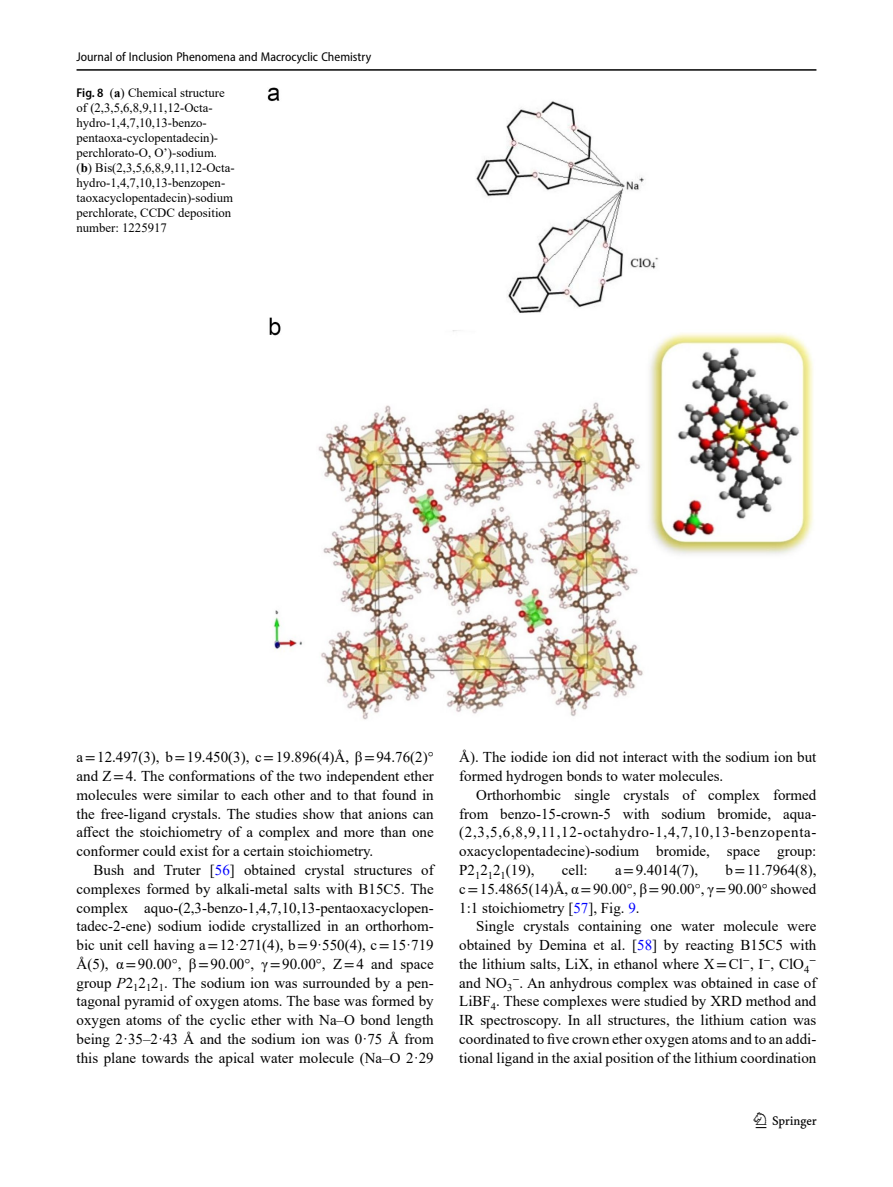
<style>
.page{position:relative;width:893px;height:1187px;background:#fff}
.page>*{position:absolute;margin:0;border:0;box-sizing:border-box;transform-origin:0 0}
.t1{font:22.5px "Springnew";color:#000}
.Body_Text_Indent{font:15px/18.8px "Times New Roman";color:#000;text-align:justify}
.Figure_Caption_Side{font:12.75px/15px "Times New Roman";color:#000}
.t2{font:semi-condensed 12.75px "Myriad Pro";color:#000}
.s1{font-family:"Myriad Pro";font-weight:600;font-stretch:semi-condensed}
.s2{font-weight:700}
.s3{font-family:"STIX"}
.s4{color:#00f}
.s5{font-style:italic}
</style>
<div class="page">
<hr style="left:77px;top:69px;width:739px;height:2px;background:#000">
<img style="left:268px;top:87px;width:545px;height:633px">
<p class="t2" style="left:77px;top:49px;width:296px">Journal of Inclusion Phenomena and Macrocyclic Chemistry</p>
<p class="Figure_Caption_Side" style="left:77px;top:84px;width:160px"><span class="s1">Fig. 8</span> (<span class="s2">a</span>) Chemical structure of (2,3,5,6,8,9,11,12-Octa&shy;hydro-1,4,7,10,13-benzo&shy;pentaoxa-cyclopentadecin)- perchlorato-O, O’)-sodium. (<span class="s2">b</span>) Bis(2,3,5,6,8,9,11,12-Octa&shy;hydro-1,4,7,10,13-benzopen&shy;taoxacyclopentadecin)-sodium perchlorate, CCDC deposition number: 1225917</p>
<p class="Body_Text_Indent" style="left:77px;top:747px;width:359px">a<span class="s3">=</span>12.497(3), b<span class="s3">=</span>19.450(3), c<span class="s3">=</span>19.896(4)Å, β<span class="s3">=</span>94.76(2)° and Z<span class="s3">=</span>4. The conformations of the two independent ether molecules were similar to each other and to that found in the free-ligand crystals. The studies show that anions can affect the stoichiometry of a complex and more than one conformer could exist for a certain stoichiometry.</p>
<p class="Body_Text_Indent" style="left:77px;top:860px;width:359px;text-indent:17px">Bush and Truter [<span class="s4">56</span>] obtained crystal structures of complexes formed by alkali-metal salts with B15C5. The complex aquo-(2,3-benzo-1,4,7,10,13-pentaoxacyclopen&shy;tadec-2-ene) sodium iodide crystallized in an orthorhom&shy;bic unit cell having a<span class="s3">=</span>12·271(4), b<span class="s3">=</span>9·550(4), c<span class="s3">=</span>15·719<br>Å(5), α<span class="s3">=</span>90.00°, β<span class="s3">=</span>90.00°, γ<span class="s3">=</span>90.00°, Z<span class="s3">=</span>4 and space group <span class="s5">P</span>2<sub>1</sub>2<sub>1</sub>2<sub>1</sub>. The sodium ion was surrounded by a pen&shy;tagonal pyramid of oxygen atoms. The base was formed by oxygen atoms of the cyclic ether with Na–O bond length being 2·35–2·43 Å and the sodium ion was 0·75 Å from this plane towards the apical water molecule (Na–O 2·29</p>
<p class="Body_Text_Indent" style="left:459px;top:747px;width:359px">Å). The iodide ion did not interact with the sodium ion but formed hydrogen bonds to water molecules.</p>
<p class="Body_Text_Indent" style="left:459px;top:785px;width:359px;text-indent:17px">Orthorhombic single crystals of complex formed from benzo-15-crown-5 with sodium bromide, aqua-(2,3,5,6,8,9,11,12-octahydro-1,4,7,10,13-benzopenta&shy;oxacyclopentadecine)-sodium bromide, space group:<br>P2<sub>1</sub>2<sub>1</sub>2<sub>1</sub>(19),</p>
<p class="Body_Text_Indent" style="left:459px;top:860px;width:359px;text-indent:266px">b<span class="s3">=</span>11.7964(8), c<span class="s3">=</span>15.4865(14)Å, α<span class="s3">=</span>90.00°, β<span class="s3">=</span>90.00°, γ<span class="s3">=</span>90.00° showed 1:1 stoichiometry [<span class="s4">57</span>], Fig. <span class="s4">9</span>.</p>
<p class="Body_Text_Indent" style="left:459px;top:916px;width:359px;text-align:left;text-indent:17px">Single crystals containing one water molecule were obtained by Demina et al. [<span class="s4">58</span>] by reacting B15C5 with the lithium salts, LiX, in ethanol where X<span class="s3">=</span>Cl<sup>−</sup>, I<sup>−</sup>, ClO<sub>4 </sub>and NO<sub>3</sub><sup>−</sup>. An anhydrous complex was obtained in case of LiBF<sub>4</sub>. These complexes were studied by XRD method and IR spectroscopy. In all structures, the lithium cation was coordinated to five crown ether oxygen atoms and to an addi&shy;tional ligand in the axial position of the lithium coordination</p>
<p class="Body_Text_Indent" style="left:562px;top:860px;width:27px">cell:</p>
<p class="Body_Text_Indent" style="left:615px;top:860px;width:85px">a<span class="s3">=</span>9.4014(7),</p>
<h1 class="t1" style="left:756px;top:1107px;width:63px">1 3</h1>
</div>
